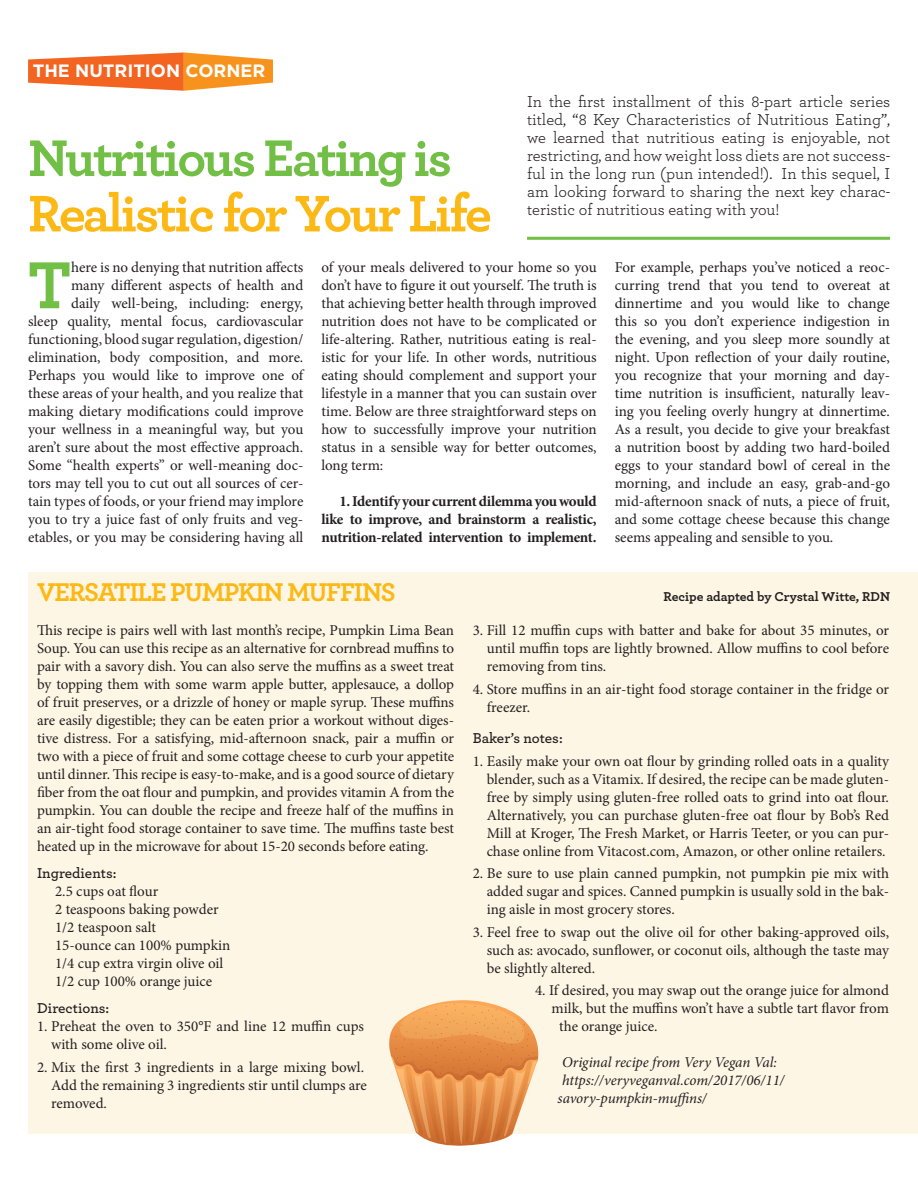
<style>
.page{position:relative;width:918px;height:1188px;background:#fff}
.page>*{position:absolute;margin:0;border:0;box-sizing:border-box;transform-origin:0 0}
.t1{font:700 69.75px "Archer Pro";color:#71bf44}
.t2{font:700 54px "Archer Pro";letter-spacing:-.05em;color:#fcb814}
.t3{font:700 54px "Archer Pro";letter-spacing:-.045em;color:#71bf44}
.t4{font:700 27px "Archer Pro";letter-spacing:-.045em;color:#fcb814}
.t5{font:700 17.85px "Gotham";color:#fff}
.t6{font:16.5px/18px "Archer Pro";color:#231f20;text-align:justify}
.t7{font:15px/18px "Minion Pro";letter-spacing:-.005em;color:#231f20;text-align:justify}
.t8{font:700 15px/18px "Minion Pro";letter-spacing:-.025em;color:#231f20;text-align:justify}
.t9{font:italic 15px "Minion Pro";letter-spacing:-.005em;color:#231f20}
.t10{font:600 15px "Archer Pro";color:#231f20}
.t11{font:700 13.5px "Archer Pro";letter-spacing:-.005em;color:#231f20}
</style>
<div class="page">
<div style="left:28px;top:572px;width:890px;height:562px;background:#fef6e5"></div>
<svg style="left:28px;top:52px;width:245px;height:39px"></svg>
<hr style="left:527px;top:237px;width:363px;height:3px;background:#71bf44">
<svg style="left:389px;top:1000px;width:150px;height:146px"></svg>
<p class="t5" style="left:33px;top:59px;width:234px">THE NUTRITION CORNER</p>
<h2 class="t3" style="left:28px;top:115px;width:426px">Nutritious Eating is</h2>
<h2 class="t2" style="left:28px;top:171px;width:465px">Realistic for Your Life</h2>
<p class="t6" style="left:527px;top:92px;width:365px">In the first installment of this 8-part article series titled, “8 Key Characteristics of Nutritious Eating”, we learned that nutritious eating is enjoyable, not restricting, and how weight loss diets are not success&shy;ful in the long run (pun intended!). In this sequel, I am looking forward to sharing the next key charac&shy;teristic of nutritious eating with you!</p>
<p class="t7" style="left:28px;top:259px;width:277px;text-align:right">here is no denying that nutrition affects<br>many different aspects of health and<br>daily well-being, including: energy,<br>sleep quality, mental focus, cardiovascular functioning, blood sugar regulation, digestion/ elimination, body composition, and more.<br>Perhaps you would like to improve one of these areas of your health, and you realize that making dietary modifications could improve your wellness in a meaningful way, but you aren’t sure about the most effective approach.<br>Some “health experts” or well-meaning doc&shy;tors may tell you to cut out all sources of cer&shy;tain types of foods, or your friend may implore you to try a juice fast of only fruits and veg&shy;etables, or you may be considering having all</p>
<p class="t7" style="left:321px;top:259px;width:277px">of your meals delivered to your home so you don’t have to figure it out yourself. The truth is that achieving better health through improved nutrition does not have to be complicated or life-altering. Rather, nutritious eating is real&shy;istic for your life. In other words, nutritious eating should complement and support your lifestyle in a manner that you can sustain over time. Below are three straightforward steps on how to successfully improve your nutrition status in a sensible way for better outcomes, long term:</p>
<h1 class="t1" style="left:28px;top:230px;width:45px">T</h1>
<p class="t8" style="left:321px;top:492px;width:277px;text-indent:18px">1. Identify your current dilemma you would like to improve, and brainstorm a realistic, nutrition-related intervention to implement.</p>
<p class="t7" style="left:615px;top:259px;width:277px">For example, perhaps you’ve noticed a reoc&shy;curring trend that you tend to overeat at dinnertime and you would like to change this so you don’t experience indigestion in the evening, and you sleep more soundly at night. Upon reflection of your daily routine, you recognize that your morning and day&shy;time nutrition is insufficient, naturally leav&shy;ing you feeling overly hungry at dinnertime.<br>As a result, you decide to give your breakfast a nutrition boost by adding two hard-boiled eggs to your standard bowl of cereal in the morning, and include an easy, grab-and-go mid-afternoon snack of nuts, a piece of fruit, and some cottage cheese because this change seems appealing and sensible to you.</p>
<h3 class="t4" style="left:37px;top:571px;width:360px">VERSATILE PUMPKIN MUFFINS</h3>
<p class="t11" style="left:663px;top:586px;width:228px">Recipe adapted by Crystal Witte, RDN</p>
<p class="t7" style="left:37px;top:621px;width:419px">This recipe is pairs well with last month’s recipe, Pumpkin Lima Bean Soup. You can use this recipe as an alternative for cornbread muffins to pair with a savory dish. You can also serve the muffins as a sweet treat by topping them with some warm apple butter, applesauce, a dollop of fruit preserves, or a drizzle of honey or maple syrup. These muffins are easily digestible; they can be eaten prior a workout without diges&shy;tive distress. For a satisfying, mid-afternoon snack, pair a muffin or two with a piece of fruit and some cottage cheese to curb your appetite until dinner. This recipe is easy-to-make, and is a good source of dietary fiber from the oat flour and pumpkin, and provides vitamin A from the pumpkin. You can double the recipe and freeze half of the muffins in an air-tight food storage container to save time. The muffins taste best heated up in the microwave for about 15-20 seconds before eating.</p>
<p class="t10" style="left:37px;top:862px;width:81px">Ingredients:</p>
<p class="t7" style="left:55px;top:882px;width:177px;text-align:left">2.5 cups oat flour<br>2 teaspoons baking powder<br>1/2 teaspoon salt<br>15-ounce can 100% pumpkin<br>1/4 cup extra virgin olive oil<br>1/2 cup 100% orange juice</p>
<p class="t10" style="left:37px;top:997px;width:74px">Directions:</p>
<p class="t7" style="left:51px;top:1017px;width:314px;text-indent:-14px">1. Preheat the oven to 350°F and line 12 muffin cups with some olive oil.</p>
<p class="t7" style="left:51px;top:1058px;width:317px;text-align:left;text-indent:-14px">2. Mix the first 3 ingredients in a large mixing bowl.<br>Add the remaining 3 ingredients stir until clumps are removed.</p>
<p class="t7" style="left:487px;top:621px;width:404px;text-indent:-14px">3. Fill 12 muffin cups with batter and bake for about 35 minutes, or until muffin tops are lightly browned. Allow muffins to cool before removing from tins.</p>
<p class="t7" style="left:487px;top:680px;width:404px;text-indent:-14px">4. Store muffins in an air-tight food storage container in the fridge or freezer.</p>
<p class="t10" style="left:473px;top:727px;width:92px">Baker’s notes:</p>
<p class="t7" style="left:487px;top:752px;width:404px;text-indent:-14px">1. Easily make your own oat flour by grinding rolled oats in a quality blender, such as a Vitamix. If desired, the recipe can be made gluten&shy;free by simply using gluten-free rolled oats to grind into oat flour.<br>Alternatively, you can purchase gluten-free oat flour by Bob’s Red Mill at Kroger, The Fresh Market, or Harris Teeter, or you can pur&shy;chase online from Vitacost.com, Amazon, or other online retailers.</p>
<p class="t7" style="left:487px;top:864px;width:404px;text-indent:-14px">2. Be sure to use plain canned pumpkin, not pumpkin pie mix with added sugar and spices. Canned pumpkin is usually sold in the bak&shy;ing aisle in most grocery stores.</p>
<p class="t7" style="left:487px;top:923px;width:404px;text-indent:-14px">3. Feel free to swap out the olive oil for other baking-approved oils, such as: avocado, sunflower, or coconut oils, although the taste may be slightly altered.</p>
<p class="t7" style="left:535px;top:981px;width:355px">4. If desired, you may swap out the orange juice for almond</p>
<p class="t7" style="left:552px;top:999px;width:339px">milk, but the muffins won’t have a subtle tart flavor from</p>
<p class="t7" style="left:559px;top:1017px;width:100px">the orange juice.</p>
<p class="t9" style="left:562px;top:1052px;width:216px">Original recipe from Very Vegan Val:</p>
<p class="t9" style="left:562px;top:1070px;width:224px">https://veryveganval.com/2017/06/11/</p>
<p class="t9" style="left:558px;top:1088px;width:151px">savory-pumpkin-muffins/</p>
</div>
